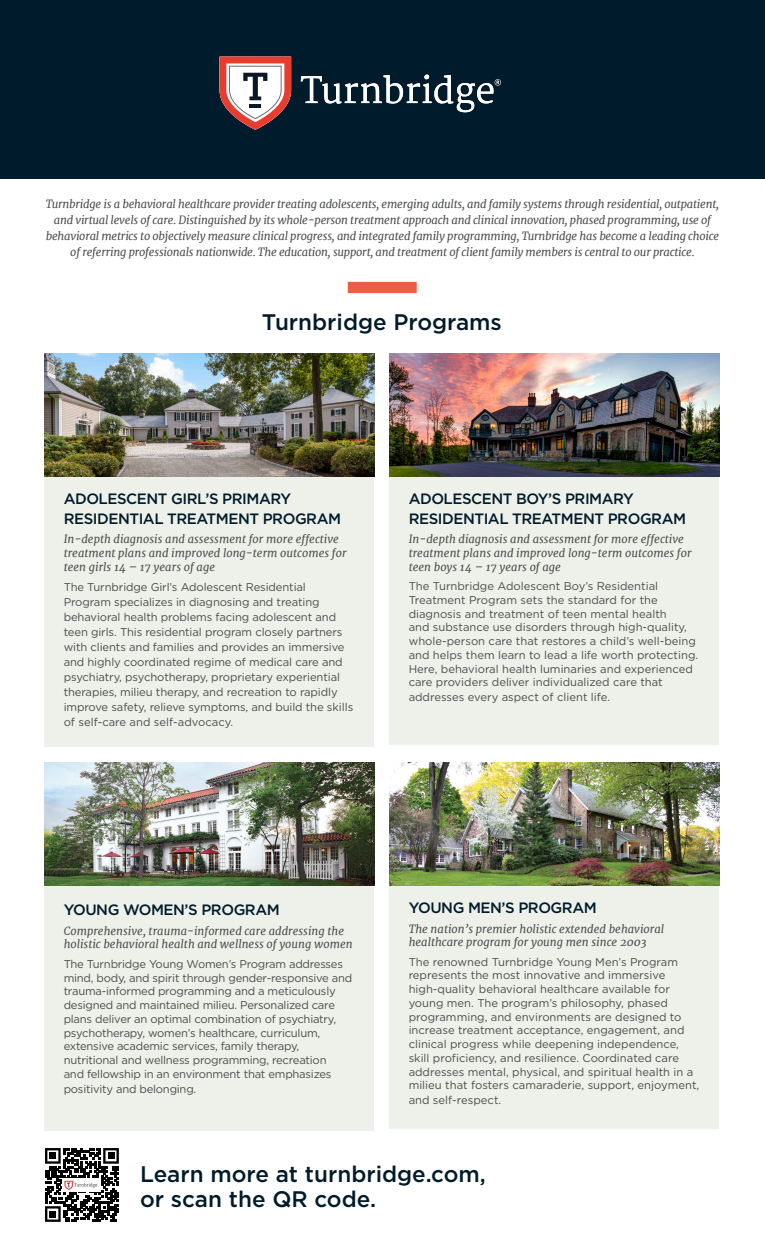
<style>
.page{position:relative;width:765px;height:1260px;background:#fff}
.page>*{position:absolute;margin:0;border:0;box-sizing:border-box;transform-origin:0 0}
.t1{font:500 22.5px/25px "Gotham HTF";color:#001b2b}
.t2{font:500 15px/20px "Gotham HTF";letter-spacing:-.03em;color:#001b2b}
.t3{font:11.25px/13.8px "Gotham HTF";letter-spacing:-.01em;color:#4b4c4d}
.t4{font:italic 11.25px/16.2px "Merriweather";letter-spacing:-.02em;color:#4b4c4d;text-align:center}
.t5{font:italic 11.25px/13.8px "Merriweather";color:#4b4c4d}
</style>
<div class="page">
<div style="left:0;top:0;width:765px;height:178px;background:#001b2b"></div>
<svg style="left:220px;top:57px;width:71px;height:73px"></svg>
<hr style="left:249px;top:104px;width:12px;height:4px;background:#0b1927">
<svg style="left:301px;top:75px;width:200px;height:37px"></svg>
<div style="left:389px;top:354px;width:330px;height:391px;background:#eef1ea"></div>
<img style="left:389px;top:353px;width:330px;height:124px">
<div style="left:44px;top:354px;width:330px;height:393px;background:#eef1ea"></div>
<img style="left:44px;top:353px;width:330px;height:124px">
<div style="left:44px;top:765px;width:330px;height:366px;background:#eef1ea"></div>
<img style="left:44px;top:762px;width:330px;height:124px">
<div style="left:348px;top:282px;width:69px;height:11px;background:#eb5e43"></div>
<svg style="left:45px;top:1148px;width:74px;height:74px"></svg>
<img style="left:63px;top:1178px;width:38px;height:14px">
<div style="left:389px;top:763px;width:330px;height:365px;background:#eef1ea"></div>
<img style="left:389px;top:762px;width:330px;height:124px">
<p class="t4" style="left:46px;top:195px;width:675px">Turnbridge is a behavioral healthcare provider treating adolescents, emerging adults, and family systems through residential, outpatient, and virtual levels of care. Distinguished by its whole-person treatment approach and clinical innovation, phased programming, use of behavioral metrics to objectively measure clinical progress, and integrated family programming, Turnbridge has become a leading choice of referring professionals nationwide. The education, support, and treatment of client family members is central to our practice.</p>
<p class="t1" style="left:262px;top:309px;width:241px">Turnbridge Programs</p>
<p class="t2" style="left:64px;top:488px;width:279px">ADOLESCENT GIRL’S PRIMARY<br>RESIDENTIAL TREATMENT PROGRAM</p>
<p class="t5" style="left:64px;top:532px;width:284px">In-depth diagnosis and assessment for more effective treatment plans and improved long-term outcomes for teen girls 14 – 17 years of age</p>
<p class="t3" style="left:64px;top:580px;width:291px;line-height:15px">The Turnbridge Girl’s Adolescent Residential Program specializes in diagnosing and treating behavioral health problems facing adolescent and teen girls. This residential program closely partners with clients and families and provides an immersive and highly coordinated regime of medical care and psychiatry, psychotherapy, proprietary experiential therapies, milieu therapy, and recreation to rapidly improve safety, relieve symptoms, and build the skills of self-care and self-advocacy.</p>
<p class="t2" style="left:409px;top:488px;width:279px">ADOLESCENT BOY’S PRIMARY<br>RESIDENTIAL TREATMENT PROGRAM</p>
<p class="t5" style="left:409px;top:532px;width:284px">In-depth diagnosis and assessment for more effective treatment plans and improved long-term outcomes for teen boys 14 – 17 years of age</p>
<p class="t3" style="left:409px;top:579px;width:291px">The Turnbridge Adolescent Boy’s Residential Treatment Program sets the standard for the diagnosis and treatment of teen mental health<br>and substance use disorders through high-quality, whole-person care that restores a child’s well-being and helps them learn to lead a life worth protecting.<br>Here, behavioral health luminaries and experienced care providers deliver individualized care that</p>
<p class="t3" style="left:409px;top:690px;width:203px">addresses every aspect of client life.</p>
<p class="t2" style="left:64px;top:900px;width:218px">YOUNG WOMEN’S PROGRAM</p>
<p class="t5" style="left:64px;top:924px;width:291px">Comprehensive, trauma-informed care addressing the holistic behavioral health and wellness of young women</p>
<p class="t3" style="left:64px;top:957px;width:290px">The Turnbridge Young Women’s Program addresses mind, body, and spirit through gender-responsive and trauma-informed programming and a meticulously designed and maintained milieu. Personalized care plans deliver an optimal combination of psychiatry, psychotherapy, women’s healthcare, curriculum, extensive academic services, family therapy, nutritional and wellness programming, recreation<br>and fellowship in an environment that emphasizes</p>
<p class="t3" style="left:64px;top:1082px;width:134px">positivity and belonging.</p>
<p class="t2" style="left:409px;top:898px;width:190px">YOUNG MEN’S PROGRAM</p>
<p class="t5" style="left:409px;top:922px;width:257px">The nation’s premier holistic extended behavioral healthcare program for young men since 2003</p>
<p class="t3" style="left:409px;top:955px;width:292px">The renowned Turnbridge Young Men’s Program represents the most innovative and immersive high-quality behavioral healthcare available for young men. The program’s philosophy, phased programming, and environments are designed to increase treatment acceptance, engagement, and clinical progress while deepening independence, skill proficiency, and resilience. Coordinated care addresses mental, physical, and spiritual health in a milieu that fosters camaraderie, support, enjoyment,</p>
<p class="t3" style="left:409px;top:1093px;width:94px">and self-respect.</p>
<p class="t1" style="left:140px;top:1161px;width:348px">Learn more at turnbridge.com, or scan the QR code.</p>
</div>
